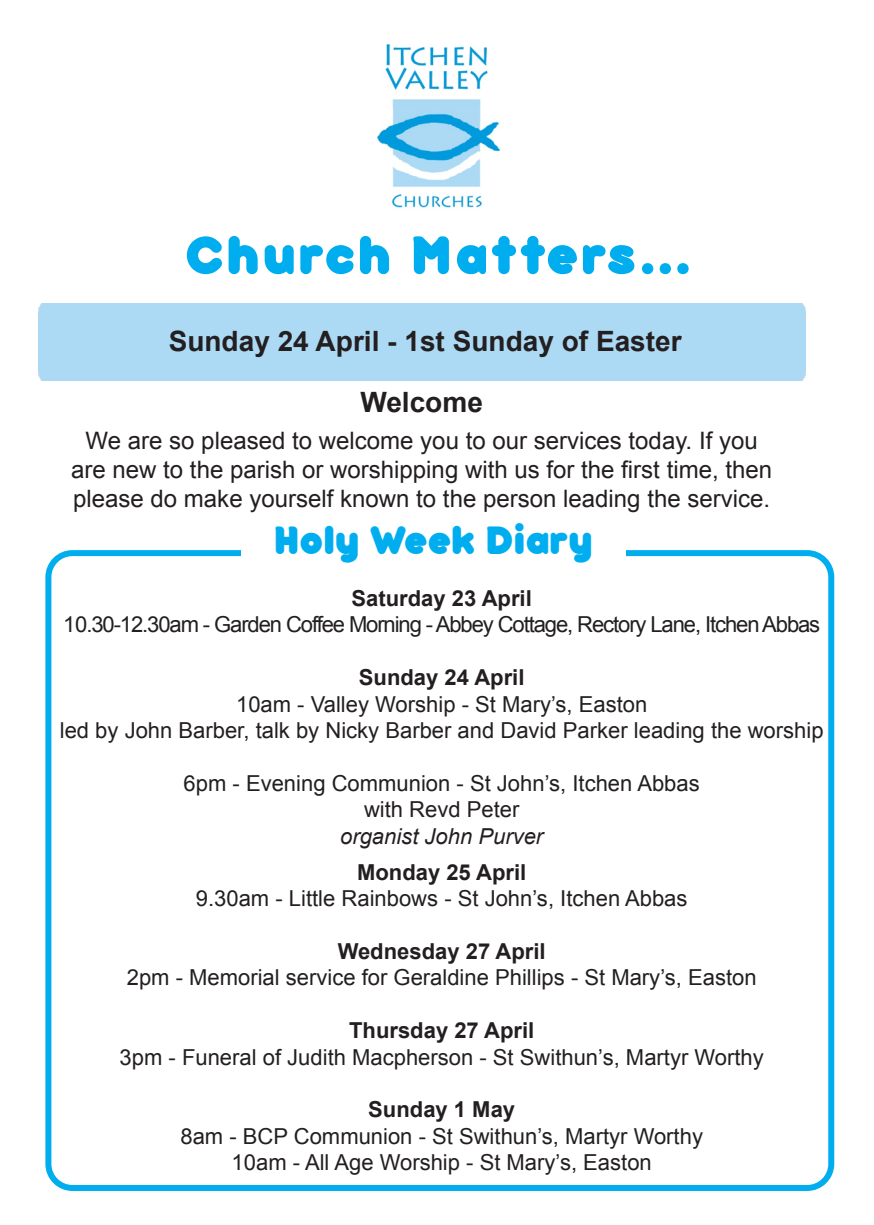
<style>
.page{position:relative;width:874px;height:1225px;background:#fff}
.page>*{position:absolute;margin:0;border:0;box-sizing:border-box;transform-origin:0 0}
.t1{font:900 60px "bubbleboddy";letter-spacing:.05em;color:#00aeef}
.t2{font:900 44px "bubbleboddy";color:#00aeef}
.t3{font:700 28px "Arial";color:#231f20}
.t4{font:24px/28.8px "Arial";color:#231f20;text-align:center}
.t5{font:22px "Arial";color:#231f20}
.t6{font:700 22px "Arial";color:#231f20}
.t7{font:22px "Arial";letter-spacing:-.05em;color:#231f20}
.t8{font:italic 22px "Arial";color:#231f20}
</style>
<div class="page">
<img style="left:377px;top:44px;width:123px;height:164px">
<div style="left:45px;top:550px;width:788px;height:641px;border:6px solid #00aeef;border-radius:24px"></div>
<div style="left:240px;top:526px;width:385px;height:59px;background:#fff"></div>
<p class="t1" style="left:185px;top:214px;width:506px">Church Matters...</p>
<p class="t3" style="left:169px;top:322px;width:514px">Sunday 24 April - 1st Sunday of Easter</p>
<p class="t3" style="left:360px;top:384px;width:124px">Welcome</p>
<p class="t4" style="left:71px;top:427px;width:702px">We are so pleased to welcome you to our services today. If you are new to the parish or worshipping with us for the first time, then please do make yourself known to the person leading the service.</p>
<p class="t2" style="left:273px;top:510px;width:320px">Holy Week Diary</p>
<p class="t6" style="left:351px;top:584px;width:182px">Saturday 23 April</p>
<p class="t7" style="left:63px;top:610px;width:758px">10.30-12.30am - Garden Coffee Morning - Abbey Cottage, Rectory Lane, Itchen Abbas</p>
<p class="t6" style="left:359px;top:663px;width:167px">Sunday 24 April</p>
<p class="t5" style="left:236px;top:689px;width:412px">10am - Valley Worship - St Mary’s, Easton</p>
<p class="t5" style="left:60px;top:716px;width:765px">led by John Barber, talk by Nicky Barber and David Parker leading the worship</p>
<p class="t5" style="left:183px;top:769px;width:517px">6pm - Evening Communion - St John’s, Itchen Abbas</p>
<p class="t5" style="left:364px;top:795px;width:157px">with Revd Peter</p>
<p class="t8" style="left:340px;top:822px;width:204px">organist John Purver</p>
<p class="t6" style="left:357px;top:857px;width:171px">Monday 25 April</p>
<p class="t5" style="left:196px;top:884px;width:493px">9.30am - Little Rainbows - St John’s, Itchen Abbas</p>
<p class="t6" style="left:337px;top:936px;width:209px">Wednesday 27 April</p>
<p class="t5" style="left:127px;top:963px;width:631px">2pm - Memorial service for Geraldine Phillips - St Mary’s, Easton</p>
<p class="t6" style="left:349px;top:1016px;width:187px">Thursday 27 April</p>
<p class="t5" style="left:119px;top:1042px;width:645px">3pm - Funeral of Judith Macpherson - St Swithun’s, Martyr Worthy</p>
<p class="t6" style="left:368px;top:1095px;width:148px">Sunday 1 May</p>
<p class="t5" style="left:180px;top:1121px;width:524px">8am - BCP Communion - St Swithun’s, Martyr Worthy</p>
<p class="t5" style="left:231px;top:1148px;width:421px">10am - All Age Worship - St Mary’s, Easton</p>
</div>
